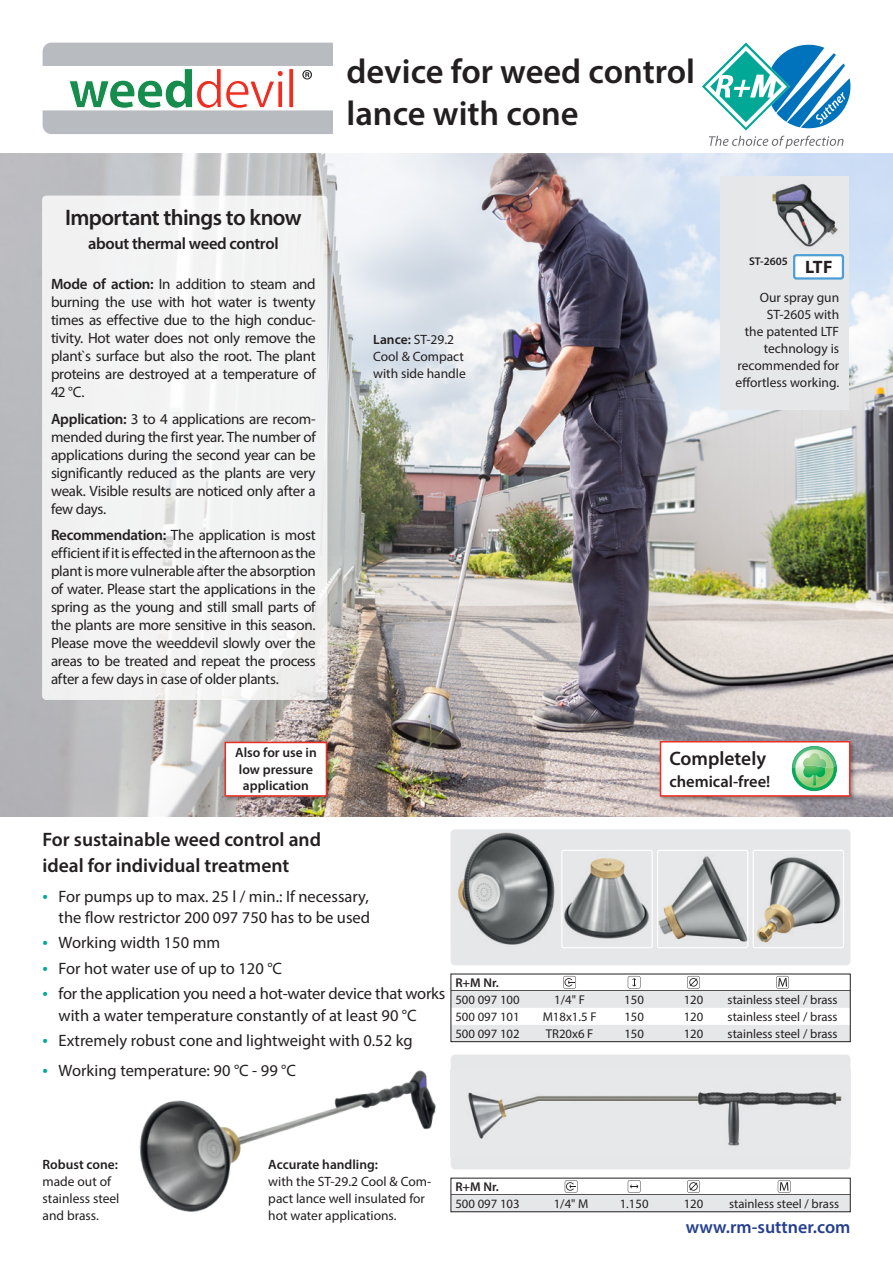
<style>
.page{position:relative;width:893px;height:1263px;background:#fff}
.page>*{position:absolute;margin:0;border:0;box-sizing:border-box;transform-origin:0 0}
.t1{font:600 34.5px/42px "Myriad Pro";color:#231f20}
.t2{font:600 22.5px "Myriad Pro";letter-spacing:-.025em;color:#231f20}
.t3{font:600 19.5px/25.5px "Myriad Pro";color:#231f20}
.t4{font:600 18px "Myriad Pro";color:#253f8e}
.t5{font:700 18px "Myriad Pro";color:#231f20}
.t6{font:16.5px/21.3px "Myriad Pro";color:#231f20;text-align:right}
.t7{font:600 16.5px "Myriad Pro";letter-spacing:-.02em;color:#231f20}
.t8{font:600 16.5px "Myriad Pro";color:#231f20}
.t9{font:15px/18px "Myriad Pro";letter-spacing:-.02em;color:#231f20;text-align:justify}
.t10{font:13.5px/17px "Myriad Pro";color:#231f20}
.t11{font:600 13.5px/16.5px "Myriad Pro";color:#231f20}
.t12{font:12.75px "Myriad Pro";color:#231f20}
.t13{font:600 12.75px "Myriad Pro";color:#231f20}
.t14{font:600 11.25px "Myriad Pro";color:#231f20}
.s1{font-weight:600}
.s2{font-size:19.5px;color:#00a895}
</style>
<div class="page">
<div style="left:451px;top:829px;width:399px;height:136px;background:#e6e7e9;border-radius:4px"></div>
<img style="left:457px;top:832px;width:98px;height:113px">
<img style="left:659px;top:856px;width:87px;height:86px">
<div style="left:657px;top:850px;width:91px;height:98px;border:1px solid #fff;border-radius:2px"></div>
<img style="left:564px;top:858px;width:85px;height:81px">
<div style="left:561px;top:850px;width:92px;height:98px;border:1px solid #fff;border-radius:2px"></div>
<img style="left:756px;top:857px;width:85px;height:86px">
<div style="left:753px;top:850px;width:91px;height:98px;border:1px solid #fff;border-radius:2px"></div>
<div style="left:451px;top:1054px;width:399px;height:115px;background:#e6e7e9;border-radius:4px"></div>
<img style="left:468px;top:1092px;width:374px;height:54px">
<img style="left:0;top:153px;width:893px;height:663px">
<div style="left:720px;top:176px;width:131px;height:234px;background:#e6e7e9"></div>
<img style="left:754px;top:176px;width:95px;height:91px">
<div style="left:794px;top:255px;width:49px;height:23px;background:#fff;border-radius:2px"></div>
<div style="left:793px;top:254px;width:51px;height:26px;border:2px solid #4e9ed6;border-radius:2px"></div>
<div style="left:224px;top:740px;width:109px;height:62px;background:#231f20;opacity:.4"></div>
<div style="left:225px;top:742px;width:102px;height:55px;background:#fff;border:2px solid #ee2e22"></div>
<svg style="left:42px;top:42px;width:291px;height:92px"></svg>
<img style="left:139px;top:1054px;width:318px;height:159px">
<svg style="left:702px;top:43px;width:148px;height:106px"></svg>
<div style="left:659px;top:740px;width:197px;height:62px;background:#231f20;opacity:.4"></div>
<div style="left:660px;top:741px;width:190px;height:56px;background:#fff;border:2px solid #ee2e22"></div>
<svg style="left:791px;top:746px;width:46px;height:45px"></svg>
<hr style="left:451px;top:990px;width:399px;height:1px;background:#231f20">
<div style="left:451px;top:991px;width:399px;height:17px;background:#e6e7e9"></div>
<div style="left:451px;top:1025px;width:399px;height:17px;background:#e6e7e9"></div>
<svg style="left:563px;top:976px;width:13px;height:13px"></svg>
<svg style="left:628px;top:976px;width:12px;height:13px"></svg>
<svg style="left:687px;top:976px;width:13px;height:13px"></svg>
<svg style="left:776px;top:976px;width:13px;height:13px"></svg>
<div style="left:451px;top:974px;width:399px;height:68px;border:1px solid #231f20"></div>
<hr style="left:451px;top:1194px;width:399px;height:1px;background:#231f20">
<div style="left:451px;top:1195px;width:399px;height:17px;background:#e6e7e9"></div>
<svg style="left:565px;top:1180px;width:12px;height:13px"></svg>
<svg style="left:628px;top:1180px;width:12px;height:13px"></svg>
<svg style="left:687px;top:1180px;width:13px;height:13px"></svg>
<svg style="left:778px;top:1180px;width:12px;height:13px"></svg>
<div style="left:451px;top:1178px;width:399px;height:34px;border:1px solid #231f20"></div>
<div style="left:42px;top:196px;width:285px;height:504px;background:#f2f3f2;border-radius:4px"></div>
<h1 class="t1" style="left:347px;top:49px;width:350px">device for weed control lance with cone</h1>
<h2 class="t2" style="left:65px;top:203px;width:238px">Important things to know</h2>
<p class="t7" style="left:88px;top:233px;width:192px">about thermal weed control</p>
<p class="t9" style="left:51px;top:275px;width:266px"><span class="s1">Mode of action:</span> In addition to steam and burning the use with hot water is twenty times as effective due to the high conduc&shy;tivity. Hot water does not only remove the plant`s surface but also the root. The plant proteins are destroyed at a temperature of 42 °C.</p>
<p class="t9" style="left:51px;top:410px;width:266px"><span class="s1">Application:</span> 3 to 4 applications are recom&shy;mended during the first year. The number of applications during the second year can be significantly reduced as the plants are very weak. Visible results are noticed only after a few days.</p>
<p class="t9" style="left:51px;top:526px;width:266px"><span class="s1">Recommendation:</span> The application is most efficient if it is effected in the afternoon as the plant is more vulnerable after the absorption of water. Please start the applications in the spring as the young and still small parts of the plants are more sensitive in this season.<br>Please move the weeddevil slowly over the areas to be treated and repeat the process after a few days in case of older plants.</p>
<p class="t11" style="left:235px;top:744px;width:83px">Also for use in low pressure application</p>
<h3 class="t3" style="left:43px;top:826px;width:280px">For sustainable weed control and ideal for individual treatment</h3>
<p class="t10" style="left:373px;top:331px;width:94px"><span class="s1">Lance:</span> ST-29.2<br>Cool &amp; Compact with side handle</p>
<p class="t14" style="left:749px;top:254px;width:40px">ST-2605</p>
<p class="t5" style="left:805px;top:255px;width:29px">LTF</p>
<p class="t10" style="left:736px;top:289px;width:105px;text-align:right">Our spray gun<br>ST-2605 with<br>the patented LTF technology is recommended for effortless working.</p>
<h3 class="t3" style="left:669px;top:746px;width:98px">Completely</h3>
<p class="t8" style="left:669px;top:771px;width:102px">chemical-free!</p>
<p class="t6" style="left:43px;top:885px;width:329px"><span class="s2">•</span> For pumps up to max. 25 l / min.: If necessary, the flow restrictor 200 097 750 has to be used</p>
<p class="t6" style="left:43px;top:932px;width:179px"><span class="s2">•</span> Working width 150 mm</p>
<p class="t6" style="left:43px;top:957px;width:241px"><span class="s2">•</span> For hot water use of up to 120 °C</p>
<p class="t6" style="left:59px;top:983px;width:388px;text-align:left;text-indent:-16px"><span class="s2">•</span> for the application you need a hot-water device that works with a water temperature constantly of at least 90 °C</p>
<p class="t6" style="left:43px;top:1030px;width:372px"><span class="s2">•</span> Extremely robust cone and lightweight with 0.52 kg</p>
<p class="t6" style="left:43px;top:1059px;width:255px"><span class="s2">•</span> Working temperature: 90 °C - 99 °C</p>
<p class="t13" style="left:455px;top:974px;width:45px">R+M Nr.</p>
<p class="t12" style="left:455px;top:991px;width:66px">500 097 100</p>
<p class="t12" style="left:554px;top:991px;width:32px">1/4" F</p>
<p class="t12" style="left:624px;top:991px;width:21px">150</p>
<p class="t12" style="left:684px;top:991px;width:21px">120</p>
<p class="t12" style="left:728px;top:991px;width:112px">stainless steel / brass</p>
<p class="t12" style="left:455px;top:1008px;width:66px">500 097 101</p>
<p class="t12" style="left:543px;top:1008px;width:55px">M18x1.5 F</p>
<p class="t12" style="left:624px;top:1008px;width:21px">150</p>
<p class="t12" style="left:684px;top:1008px;width:21px">120</p>
<p class="t12" style="left:728px;top:1008px;width:112px">stainless steel / brass</p>
<p class="t12" style="left:455px;top:1025px;width:66px">500 097 102</p>
<p class="t12" style="left:546px;top:1025px;width:49px">TR20x6 F</p>
<p class="t12" style="left:624px;top:1025px;width:21px">150</p>
<p class="t12" style="left:684px;top:1025px;width:21px">120</p>
<p class="t12" style="left:728px;top:1025px;width:112px">stainless steel / brass</p>
<p class="t11" style="left:43px;top:1156px;width:77px">Robust cone:</p>
<p class="t10" style="left:43px;top:1173px;width:78px">made out of stainless steel and brass.</p>
<p class="t11" style="left:268px;top:1156px;width:111px">Accurate handling:</p>
<p class="t10" style="left:268px;top:1173px;width:164px">with the ST-29.2 Cool &amp; Com&shy;pact lance well insulated for hot water applications.</p>
<p class="t13" style="left:455px;top:1178px;width:45px">R+M Nr.</p>
<p class="t12" style="left:455px;top:1195px;width:66px">500 097 103</p>
<p class="t12" style="left:554px;top:1195px;width:36px">1/4" M</p>
<p class="t12" style="left:620px;top:1195px;width:30px">1.150</p>
<p class="t12" style="left:684px;top:1195px;width:21px">120</p>
<p class="t12" style="left:729px;top:1195px;width:112px">stainless steel / brass</p>
<p class="t4" style="left:686px;top:1215px;width:166px">www.rm-suttner.com</p>
</div>
